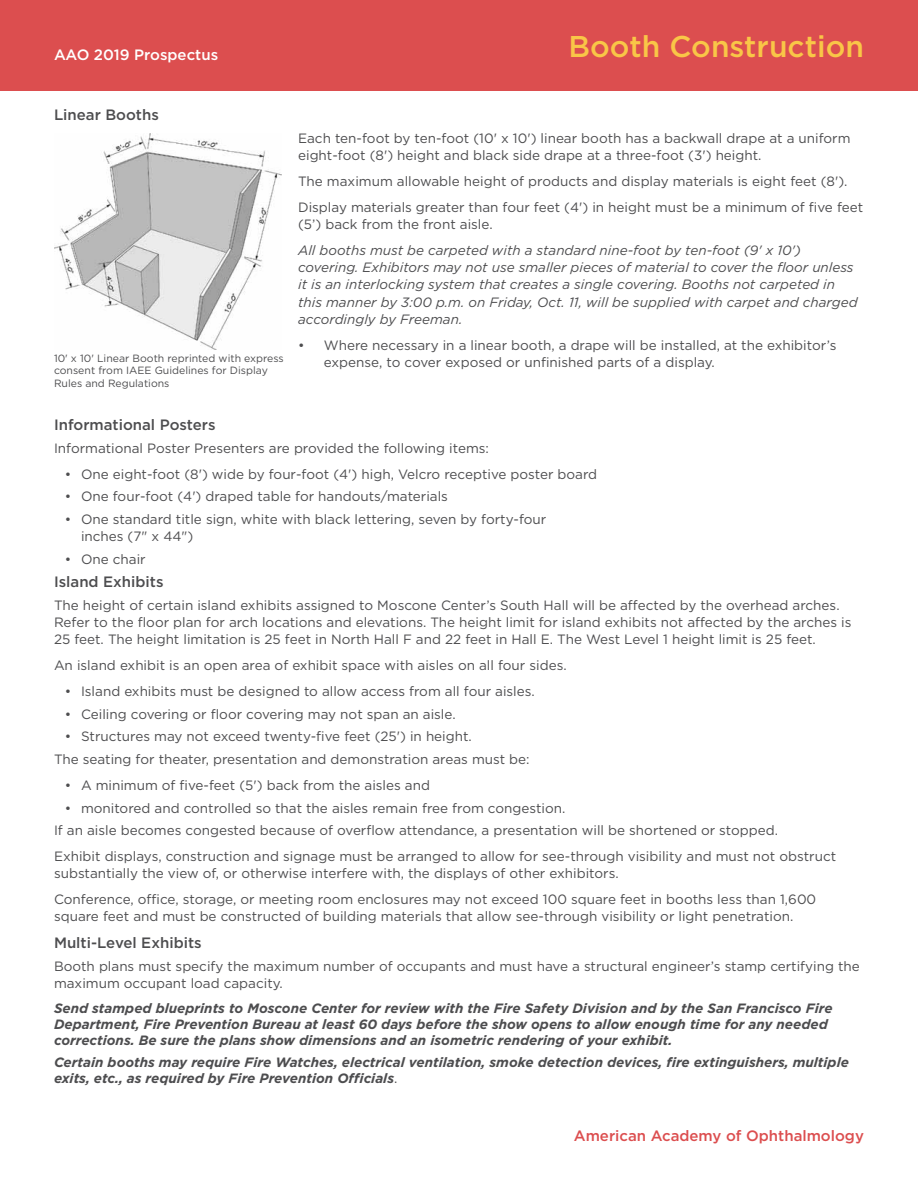
<style>
.page{position:relative;width:918px;height:1188px;background:#fff}
.page>*{position:absolute;margin:0;border:0;box-sizing:border-box;transform-origin:0 0}
.t1{font:500 30px "Gotham";color:#f9c647}
.t2{font:500 15px "Gotham";color:#4d4d4f}
.t3{font:500 15px "Gotham";color:#dc4e4f}
.t4{font:500 15px "Gotham";color:#fff}
.t5{font:13.5px/17.2px "Gotham";color:#4d4d4f}
.t6{font:italic 700 13.5px/16.2px "Gotham";color:#4d4d4f}
.t7{font:italic 13.5px/17.2px "Gotham";color:#4d4d4f}
.t8{font:10.5px/12.6px "Gotham";color:#4d4d4f}
.s1{font-weight:400;font-style:normal}
</style>
<div class="page">
<div style="left:0;top:0;width:918px;height:91px;background:#dc4e4f"></div>
<img style="left:54px;top:134px;width:228px;height:215px">
<p class="t4" style="left:54px;top:45px;width:166px">AAO 2019 Prospectus</p>
<h1 class="t1" style="left:568px;top:27px;width:297px">Booth Construction</h1>
<p class="t2" style="left:54px;top:105px;width:106px">Linear Booths</p>
<p class="t8" style="left:54px;top:352px;width:231px">10' x 10' Linear Booth reprinted with express consent from IAEE Guidelines for Display<br>Rules and Regulations</p>
<p class="t5" style="left:298px;top:129px;width:554px">Each ten-foot by ten-foot (10' x 10') linear booth has a backwall drape at a uniform eight-foot (8') height and black side drape at a three-foot (3') height.</p>
<p class="t5" style="left:298px;top:168px;width:567px;line-height:26px">The maximum allowable height of products and display materials is eight feet (8').<br>Display materials greater than four feet (4') in height must be a minimum of five feet</p>
<p class="t5" style="left:298px;top:215px;width:196px">(5’) back from the front aisle.</p>
<p class="t7" style="left:298px;top:241px;width:561px">All booths must be carpeted with a standard nine-foot by ten-foot (9' x 10') covering. Exhibitors may not use smaller pieces of material to cover the floor unless it is an interlocking system that creates a single covering. Booths not carpeted in this manner by 3:00 p.m. on Friday, Oct. 11, will be supplied with carpet and charged accordingly by Freeman.</p>
<p class="t5" style="left:324px;top:336px;width:514px;text-indent:-26px">• Where necessary in a linear booth, a drape will be installed, at the exhibitor’s expense, to cover exposed or unfinished parts of a display.</p>
<p class="t2" style="left:54px;top:415px;width:163px">Informational Posters</p>
<p class="t5" style="left:54px;top:439px;width:436px">Informational Poster Presenters are provided the following items:</p>
<p class="t5" style="left:65px;top:465px;width:534px">• One eight-foot (8') wide by four-foot (4') high, Velcro receptive poster board</p>
<p class="t5" style="left:65px;top:487px;width:385px">• One four-foot (4') draped table for handouts/materials</p>
<p class="t5" style="left:81px;top:510px;width:467px;text-indent:-16px">• One standard title sign, white with black lettering, seven by forty-four inches (7" x 44")</p>
<p class="t5" style="left:65px;top:550px;width:82px">• One chair</p>
<p class="t2" style="left:54px;top:572px;width:111px">Island Exhibits</p>
<p class="t5" style="left:54px;top:596px;width:799px">The height of certain island exhibits assigned to Moscone Center’s South Hall will be affected by the overhead arches.<br>Refer to the floor plan for arch locations and elevations. The height limit for island exhibits not affected by the arches is<br>25 feet. The height limitation is 25 feet in North Hall F and 22 feet in Hall E. The West Level 1 height limit is 25 feet.</p>
<p class="t5" style="left:54px;top:656px;width:514px">An island exhibit is an open area of exhibit space with aisles on all four sides.</p>
<p class="t5" style="left:65px;top:682px;width:472px">• Island exhibits must be designed to allow access from all four aisles.</p>
<p class="t5" style="left:65px;top:705px;width:392px">• Ceiling covering or floor covering may not span an aisle.</p>
<p class="t5" style="left:54px;top:725px;width:477px;line-height:22.6px;text-indent:11px">• Structures may not exceed twenty-five feet (25') in height.<br>The seating for theater, presentation and demonstration areas must be:</p>
<p class="t5" style="left:65px;top:776px;width:367px">• A minimum of five-feet (5') back from the aisles and</p>
<p class="t5" style="left:54px;top:796px;width:726px;line-height:22.6px;text-indent:11px">• monitored and controlled so that the aisles remain free from congestion.<br>If an aisle becomes congested because of overflow attendance, a presentation will be shortened or stopped.</p>
<p class="t5" style="left:54px;top:847px;width:784px">Exhibit displays, construction and signage must be arranged to allow for see-through visibility and must not obstruct substantially the view of, or otherwise interfere with, the displays of other exhibitors.</p>
<p class="t5" style="left:54px;top:891px;width:764px">Conference, office, storage, or meeting room enclosures may not exceed 100 square feet in booths less than 1,600 square feet and must be constructed of building materials that allow see-through visibility or light penetration.</p>
<p class="t2" style="left:54px;top:933px;width:149px">Multi-Level Exhibits</p>
<p class="t5" style="left:54px;top:957px;width:807px">Booth plans must specify the maximum number of occupants and must have a structural engineer’s stamp certifying the maximum occupant load capacity.</p>
<p class="t6" style="left:54px;top:1000px;width:780px">Send stamped blueprints to Moscone Center for review with the Fire Safety Division and by the San Francisco Fire<br>Department, Fire Prevention Bureau at least 60 days before the show opens to allow enough time for any needed corrections. Be sure the plans show dimensions and an isometric rendering of your exhibit.</p>
<p class="t6" style="left:54px;top:1054px;width:796px">Certain booths may require Fire Watches, electrical ventilation, smoke detection devices, fire extinguishers, multiple exits, etc., as required by Fire Prevention Officials<span class="s1">.</span></p>
<p class="t3" style="left:574px;top:1126px;width:292px">American Academy of Ophthalmology</p>
</div>
